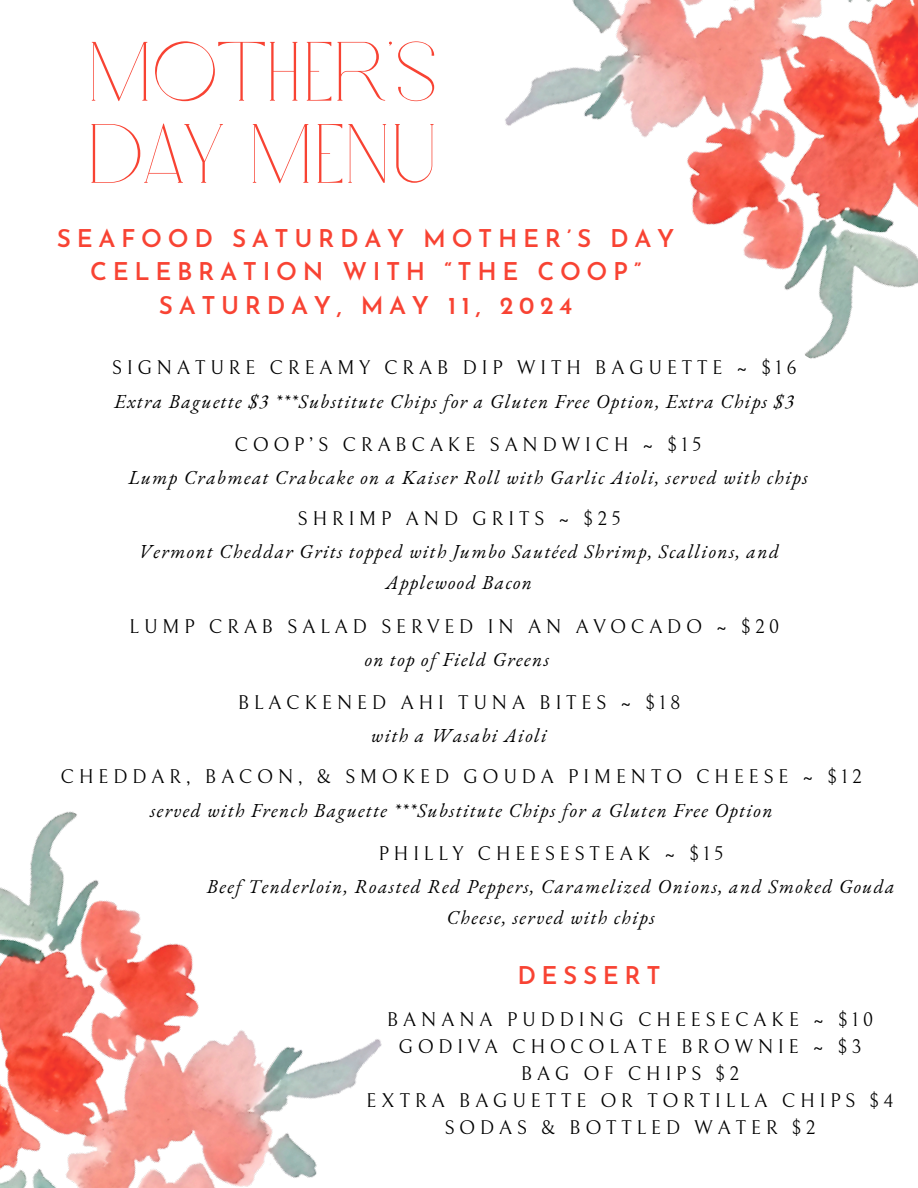
<style>
.page{position:relative;width:918px;height:1188px;background:#fff}
.page>*{position:absolute;margin:0;border:0;box-sizing:border-box;transform-origin:0 0}
.t1{font:72.45px/82.2px "Lovely May";color:#f84333}
.t2{font:600 24.45px/33.6px "Josefin Sans";letter-spacing:.23em;color:#f84333;text-align:center}
.t3{font:19.65px/26.8px "Bellefair";letter-spacing:.23em;color:#000;text-align:center}
.t4{font:19.5px "Bellefair";letter-spacing:.23em;color:#000}
.t5{font:italic 19.35px/30.8px "EB Garamond";letter-spacing:.075em;color:#000;text-align:center}
</style>
<div class="page">
<img style="left:0;top:811px;width:382px;height:377px">
<img style="left:505px;top:0;width:413px;height:359px">
<h2 class="t1" style="left:87px;top:41px;width:353px">MOTHER’S<br>DAY MENU</h2>
<h3 class="t2" style="left:57px;top:224px;width:619px">SEAFOOD SATURDAY MOTHER’S DAY<br>CELEBRATION WITH “THE COOP”<br>SATURDAY, MAY 11, 2024</h3>
<h3 class="t4" style="left:112px;top:357px;width:686px">SIGNATURE CREAMY CRAB DIP WITH BAGUETTE ~ $16</h3>
<p class="t5" style="left:115px;top:386px;width:681px">Extra Baguette $3 ***Substitute Chips for a Gluten Free Option, Extra Chips $3</p>
<h3 class="t3" style="left:235px;top:432px;width:468px">COOP’S CRABCAKE SANDWICH ~ $15</h3>
<p class="t5" style="left:128px;top:462px;width:681px">Lump Crabmeat Crabcake on a Kaiser Roll with Garlic Aioli, served with chips</p>
<h3 class="t3" style="left:298px;top:506px;width:324px">SHRIMP AND GRITS ~ $25</h3>
<p class="t5" style="left:139px;top:536px;width:642px">Vermont Cheddar Grits topped with Jumbo Sautéed Shrimp, Scallions, and<br>Applewood Bacon</p>
<p class="t3" style="left:129px;top:613px;width:652px">LUMP CRAB SALAD SERVED IN AN AVOCADO ~ $20</p>
<h2 class="t5" style="left:365px;top:644px;width:186px">on top of Field Greens</h2>
<h3 class="t3" style="left:238px;top:690px;width:444px">BLACKENED AHI TUNA BITES ~ $18</h3>
<p class="t5" style="left:371px;top:720px;width:177px">with a Wasabi Aioli</p>
<p class="t3" style="left:61px;top:764px;width:803px">CHEDDAR, BACON, &amp; SMOKED GOUDA PIMENTO CHEESE ~ $12</p>
<h3 class="t5" style="left:150px;top:794px;width:624px">served with French Baguette ***Substitute Chips for a Gluten Free Option</h3>
<h3 class="t3" style="left:378px;top:841px;width:346px">PHILLY CHEESESTEAK ~ $15</h3>
<p class="t5" style="left:207px;top:871px;width:689px">Beef Tenderloin, Roasted Red Peppers, Caramelized Onions, and Smoked Gouda<br>Cheese, served with chips</p>
<p class="t2" style="left:517px;top:961px;width:145px">DESSERT</p>
<p class="t3" style="left:366px;top:1007px;width:529px">BANANA PUDDING CHEESECAKE ~ $10<br>GODIVA CHOCOLATE BROWNIE ~ $3<br>BAG OF CHIPS $2<br>EXTRA BAGUETTE OR TORTILLA CHIPS $4<br>SODAS &amp; BOTTLED WATER $2</p>
</div>
